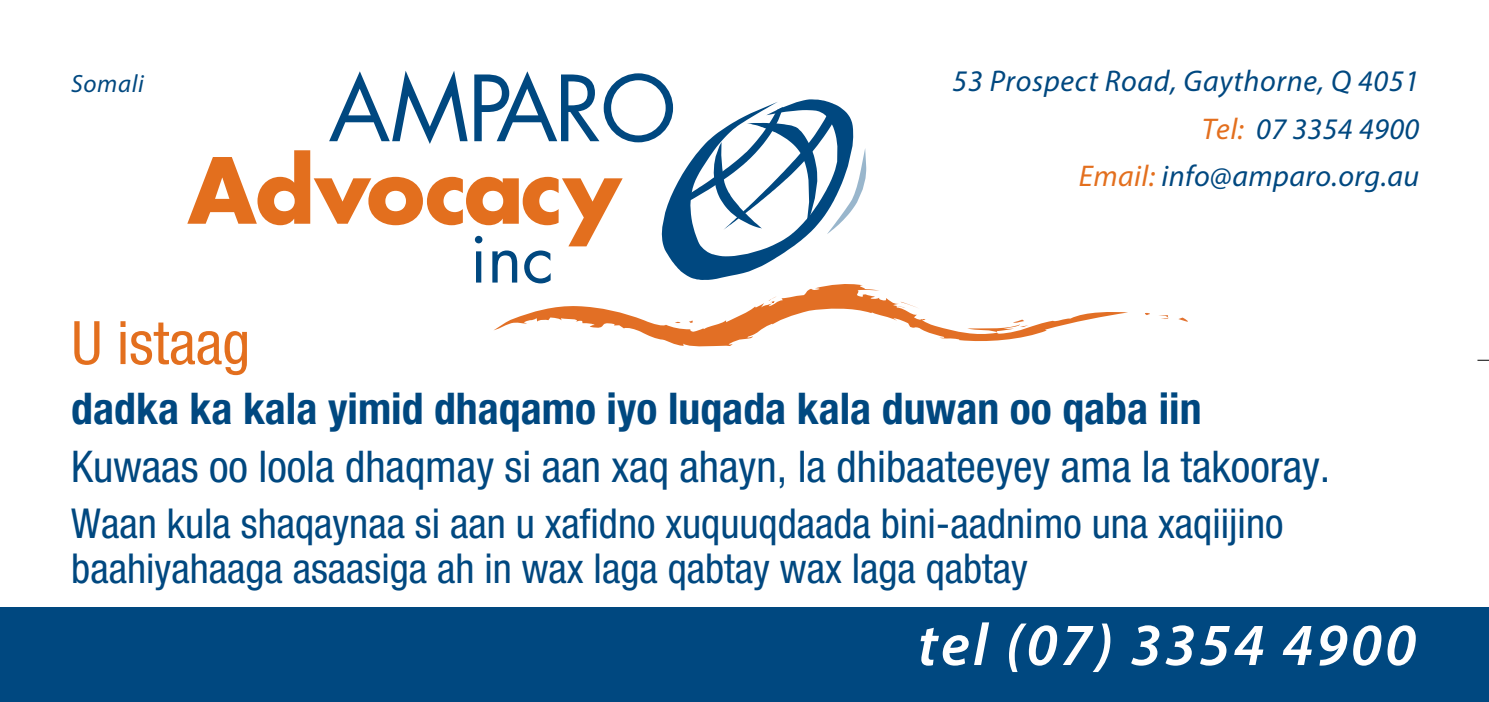
<style>
.page{position:relative;width:1489px;height:702px;background:#fff}
.page>*{position:absolute;margin:0;border:0;box-sizing:border-box;transform-origin:0 0}
.t1{font:italic 600 60px "Myriad Pro";letter-spacing:.055em;color:#fff}
.t2{font:condensed 60px "Helvetica Neue LT Pro";color:#e36f1e}
.t3{font:condensed 43.75px "Helvetica Neue LT Pro";color:#004880}
.t4{font:700 condensed 43.75px "Helvetica Neue LT Pro";color:#004880}
.t5{font:condensed 41.25px/45px "Helvetica Neue LT Pro";color:#004880}
.t6{font:italic 30px/47.5px "Myriad Pro";letter-spacing:.015em;color:#004880;text-align:right}
.t7{font:italic 25px "Myriad Pro";letter-spacing:.025em;color:#004880}
.s1{color:#e36f1e}
</style>
<div class="page">
<svg style="left:1178px;top:317px;width:9px;height:5px"></svg>
<svg style="left:1159px;top:315px;width:10px;height:4px"></svg>
<svg style="left:187px;top:71px;width:941px;height:275px"></svg>
<div style="left:0;top:607px;width:1488px;height:95px;background:#004880"></div>
<svg style="left:1477px;top:359px;width:11px;height:2px"></svg>
<p class="t7" style="left:71px;top:68px;width:74px">Somali</p>
<p class="t6" style="left:952px;top:57px;width:468px">53 Prospect Road, Gaythorne, Q 4051<br><span class="s1">Tel:</span> 07 3354 4900<br><span class="s1">Email:</span> info@amparo.org.au</p>
<h1 class="t2" style="left:71px;top:307px;width:180px">U istaag</h1>
<p class="t4" style="left:71px;top:382px;width:1131px">dadka ka kala yimid dhaqamo iyo luqada kala duwan oo qaba iin</p>
<p class="t3" style="left:71px;top:440px;width:1260px">Kuwaas oo loola dhaqmay si aan xaq ahayn, la dhibaateeyey ama la takooray.</p>
<p class="t5" style="left:71px;top:500px;width:1213px">Waan kula shaqaynaa si aan u xafidno xuquuqdaada bini-aadnimo una xaqiijino baahiyahaaga asaasiga ah in wax laga qabtay wax laga qabtay</p>
<h1 class="t1" style="left:917px;top:606px;width:500px">tel (07) 3354 4900</h1>
</div>
